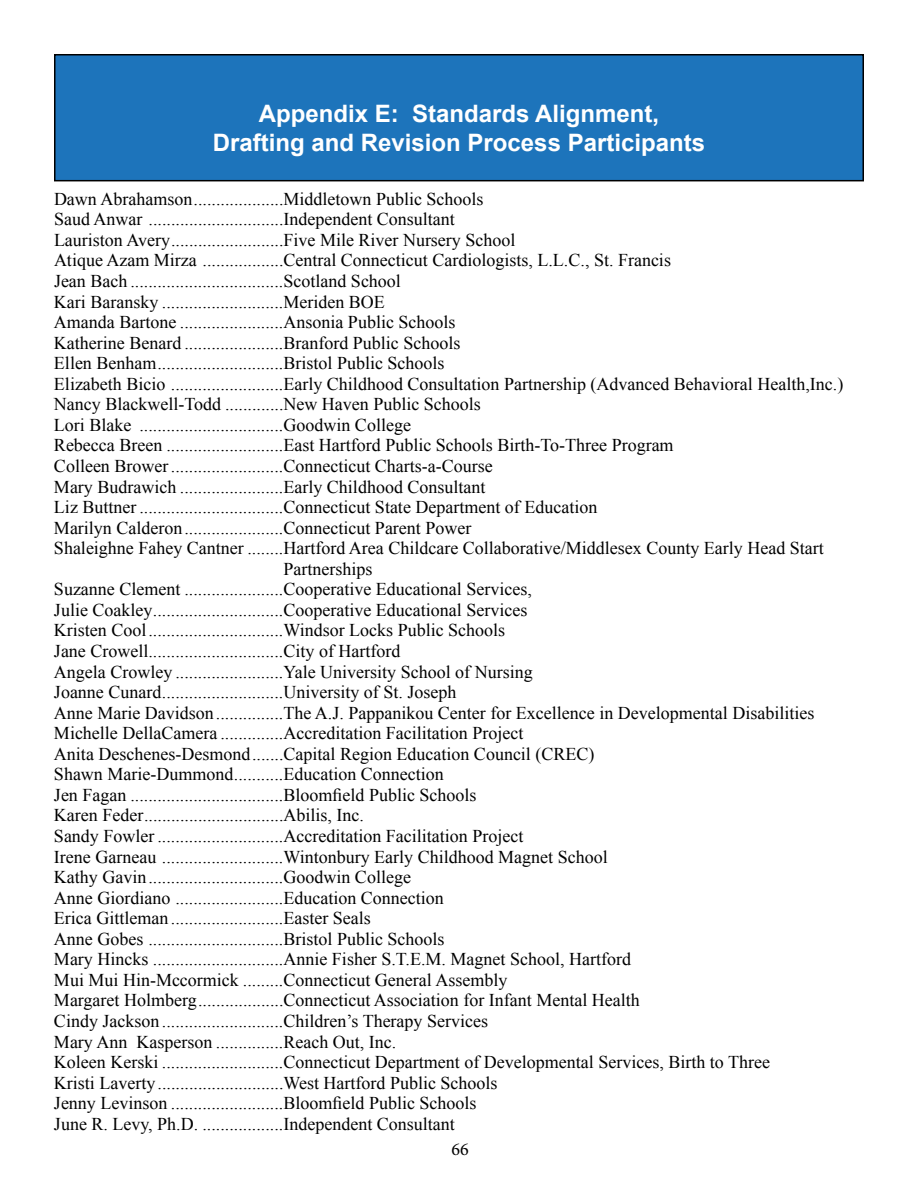
<style>
.page{position:relative;width:918px;height:1188px;background:#fff}
.page>*{position:absolute;margin:0;border:0;box-sizing:border-box;transform-origin:0 0}
.t1{font:700 24px/28.8px "Arial";color:#fff;text-align:center}
.t2{font:18px "Times New Roman";color:#000}
.t3{font:18px "Minion Pro";color:#000}
</style>
<div class="page">
<div style="left:55px;top:55px;width:808px;height:126px;background:#1d74bb"></div>
<div style="left:54px;top:54px;width:810px;height:127px;border:2px solid #000"></div>
<h1 class="t1" style="left:213px;top:100px;width:494px">Appendix E: Standards Alignment,<br>Drafting and Revision Process Participants</h1>
<p class="t2" style="left:54px;top:187px;width:431px">Dawn Abrahamson....................Middletown Public Schools</p>
<p class="t2" style="left:54px;top:207px;width:402px">Saud Anwar ..............................Independent Consultant</p>
<p class="t2" style="left:54px;top:228px;width:463px">Lauriston Avery.........................Five Mile River Nursery School</p>
<p class="t2" style="left:54px;top:248px;width:619px">Atique Azam Mirza ..................Central Connecticut Cardiologists, L.L.C., St. Francis</p>
<p class="t2" style="left:54px;top:269px;width:349px">Jean Bach ..................................Scotland School</p>
<p class="t2" style="left:54px;top:289px;width:332px">Kari Baransky ...........................Meriden BOE</p>
<p class="t2" style="left:54px;top:310px;width:403px">Amanda Bartone .......................Ansonia Public Schools</p>
<p class="t2" style="left:54px;top:330px;width:408px">Katherine Benard ......................Branford Public Schools</p>
<p class="t2" style="left:54px;top:351px;width:392px">Ellen Benham............................Bristol Public Schools</p>
<p class="t2" style="left:54px;top:372px;width:791px">Elizabeth Bicio .........................Early Childhood Consultation Partnership (Advanced Behavioral Health,Inc.)</p>
<p class="t2" style="left:54px;top:392px;width:428px">Nancy Blackwell-Todd .............New Haven Public Schools</p>
<p class="t2" style="left:54px;top:413px;width:358px">Lori Blake ................................Goodwin College</p>
<p class="t2" style="left:54px;top:433px;width:621px">Rebecca Breen ..........................East Hartford Public Schools Birth-To-Three Program</p>
<p class="t2" style="left:54px;top:454px;width:440px">Colleen Brower.........................Connecticut Charts-a-Course</p>
<p class="t2" style="left:54px;top:474px;width:433px">Mary Budrawich .......................Early Childhood Consultant</p>
<p class="t2" style="left:54px;top:495px;width:545px">Liz Buttner ................................Connecticut State Department of Education</p>
<p class="t2" style="left:54px;top:515px;width:419px">Marilyn Calderon......................Connecticut Parent Power</p>
<p class="t2" style="left:54px;top:536px;width:771px">Shaleighne Fahey Cantner ........Hartford Area Childcare Collaborative/Middlesex County Early Head Start</p>
<p class="t2" style="left:283px;top:557px;width:90px">Partnerships</p>
<p class="t2" style="left:54px;top:577px;width:479px">Suzanne Clement ......................Cooperative Educational Services,</p>
<p class="t2" style="left:54px;top:598px;width:475px">Julie Coakley.............................Cooperative Educational Services</p>
<p class="t2" style="left:54px;top:618px;width:453px">Kristen Cool..............................Windsor Locks Public Schools</p>
<p class="t2" style="left:54px;top:639px;width:348px">Jane Crowell..............................City of Hartford</p>
<p class="t2" style="left:54px;top:659px;width:480px">Angela Crowley ........................Yale University School of Nursing</p>
<p class="t2" style="left:54px;top:680px;width:404px">Joanne Cunard...........................University of St. Joseph</p>
<p class="t2" style="left:54px;top:700px;width:762px">Anne Marie Davidson...............The A.J. Pappanikou Center for Excellence in Developmental Disabilities</p>
<p class="t2" style="left:54px;top:721px;width:471px">Michelle DellaCamera ..............Accreditation Facilitation Project</p>
<p class="t2" style="left:54px;top:742px;width:542px">Anita Deschenes-Desmond.......Capital Region Education Council (CREC)</p>
<p class="t2" style="left:54px;top:762px;width:391px">Shawn Marie-Dummond...........Education Connection</p>
<p class="t2" style="left:54px;top:783px;width:424px">Jen Fagan ..................................Bloomfield Public Schools</p>
<p class="t2" style="left:54px;top:803px;width:311px">Karen Feder...............................Abilis, Inc.</p>
<p class="t2" style="left:54px;top:824px;width:471px">Sandy Fowler ............................Accreditation Facilitation Project</p>
<p class="t2" style="left:54px;top:844px;width:555px">Irene Garneau ...........................Wintonbury Early Childhood Magnet School</p>
<p class="t2" style="left:54px;top:865px;width:358px">Kathy Gavin..............................Goodwin College</p>
<p class="t2" style="left:54px;top:886px;width:391px">Anne Giordiano ........................Education Connection</p>
<p class="t2" style="left:54px;top:906px;width:318px">Erica Gittleman .........................Easter Seals</p>
<p class="t2" style="left:54px;top:927px;width:392px">Anne Gobes ..............................Bristol Public Schools</p>
<p class="t2" style="left:54px;top:947px;width:579px">Mary Hincks .............................Annie Fisher S.T.E.M. Magnet School, Hartford</p>
<p class="t2" style="left:54px;top:968px;width:455px">Mui Mui Hin-Mccormick .........Connecticut General Assembly</p>
<p class="t2" style="left:54px;top:988px;width:587px">Margaret Holmberg...................Connecticut Association for Infant Mental Health</p>
<p class="t2" style="left:54px;top:1009px;width:436px">Cindy Jackson ...........................Children’s Therapy Services</p>
<p class="t2" style="left:54px;top:1029px;width:344px">Mary Ann Kasperson ...............Reach Out, Inc.</p>
<p class="t2" style="left:54px;top:1050px;width:718px">Koleen Kerski ...........................Connecticut Department of Developmental Services, Birth to Three</p>
<p class="t2" style="left:54px;top:1071px;width:445px">Kristi Laverty............................West Hartford Public Schools</p>
<p class="t2" style="left:54px;top:1091px;width:424px">Jenny Levinson .........................Bloomfield Public Schools</p>
<p class="t2" style="left:54px;top:1112px;width:402px">June R. Levy, Ph.D. ..................Independent Consultant</p>
<p class="t3" style="left:451px;top:1137px;width:19px">66</p>
</div>
